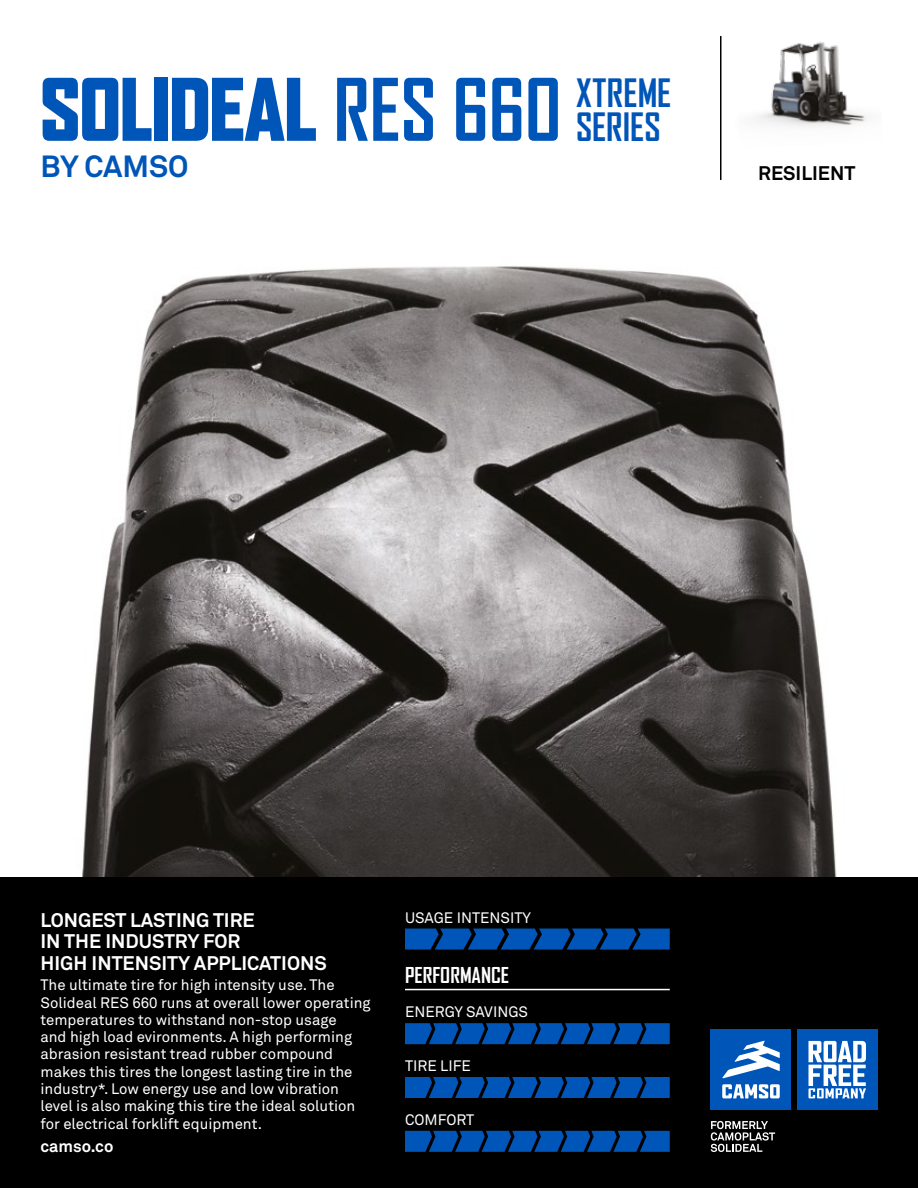
<style>
.page{position:relative;width:918px;height:1188px;background:#fff}
.page>*{position:absolute;margin:0;border:0;box-sizing:border-box;transform-origin:0 0}
.t1{font:900 82.5px "Agency FB";color:#0055b8;scale:.95 1}
.t2{font:700 37.5px/34.5px "Agency FB";letter-spacing:.005em;color:#0055b8;scale:.95 1}
.t3{font:700 30.3px "Akkurat Office";color:#0055b8}
.t4{font:700 21px "Agency FB";color:#fff}
.t5{font:700 19.5px/21.8px "Akkurat Office";color:#fff}
.t6{font:700 19.5px "Akkurat Office";color:#000}
.t7{font:700 16.5px "Akkurat Office";color:#fff}
.t8{font:15px/17.4px "Akkurat Office";color:#fff}
.s1{font-weight:700}
</style>
<div class="page">
<img style="left:0;top:266px;width:912px;height:612px">
<div style="left:0;top:878px;width:918px;height:310px;background:#000"></div>
<div style="left:711px;top:1029px;width:80px;height:81px;background:#0055b8"></div>
<svg style="left:722px;top:1084px;width:58px;height:14px"></svg>
<svg style="left:722px;top:1041px;width:58px;height:37px"></svg>
<div style="left:797px;top:1029px;width:81px;height:81px;background:#0055b8"></div>
<svg style="left:808px;top:1041px;width:58px;height:57px"></svg>
<svg style="left:711px;top:1121px;width:64px;height:31px"></svg>
<hr style="left:405px;top:989px;width:265px;height:1px;background:#fff">
<svg style="left:405px;top:1023px;width:265px;height:21px;background:#004aa1"></svg>
<svg style="left:405px;top:1077px;width:265px;height:21px;background:#004ba2"></svg>
<svg style="left:405px;top:1131px;width:265px;height:21px;background:#004aa1"></svg>
<hr style="left:720px;top:36px;width:2px;height:144px;background:#000">
<img style="left:756px;top:42px;width:111px;height:85px">
<svg style="left:405px;top:929px;width:265px;height:21px;background:#00499f"></svg>
<h1 class="t1" style="left:40px;top:62px;width:550px">SOLIDEAL <span class="s1">RES 660</span></h1>
<h3 class="t3" style="left:40px;top:148px;width:150px">BY CAMSO</h3>
<h2 class="t2" style="left:576px;top:76px;width:102px">XTREME<br>SERIES</h2>
<h3 class="t6" style="left:758px;top:161px;width:99px">RESILIENT</h3>
<h3 class="t5" style="left:40px;top:909px;width:288px">LONGEST LASTING TIRE<br>IN THE INDUSTRY FOR<br>HIGH INTENSITY APPLICATIONS</h3>
<p class="t8" style="left:40px;top:977px;width:332px">The ultimate tire for high intensity use. The Solideal RES 660 runs at overall lower operating temperatures to withstand non-stop usage<br>and high load evironments. A high performing abrasion resistant tread rubber compound makes this tires the longest lasting tire in the industry*. Low energy use and low vibration level is also making this tire the ideal solution for electrical forklift equipment.</p>
<p class="t7" style="left:40px;top:1136px;width:74px">camso.co</p>
<p class="t8" style="left:405px;top:909px;width:128px">USAGE INTENSITY</p>
<h3 class="t4" style="left:405px;top:963px;width:106px">PERFORMANCE</h3>
<p class="t8" style="left:405px;top:1004px;width:125px">ENERGY SAVINGS</p>
<p class="t8" style="left:405px;top:1058px;width:67px">TIRE LIFE</p>
<p class="t8" style="left:405px;top:1111px;width:71px">COMFORT</p>
</div>
